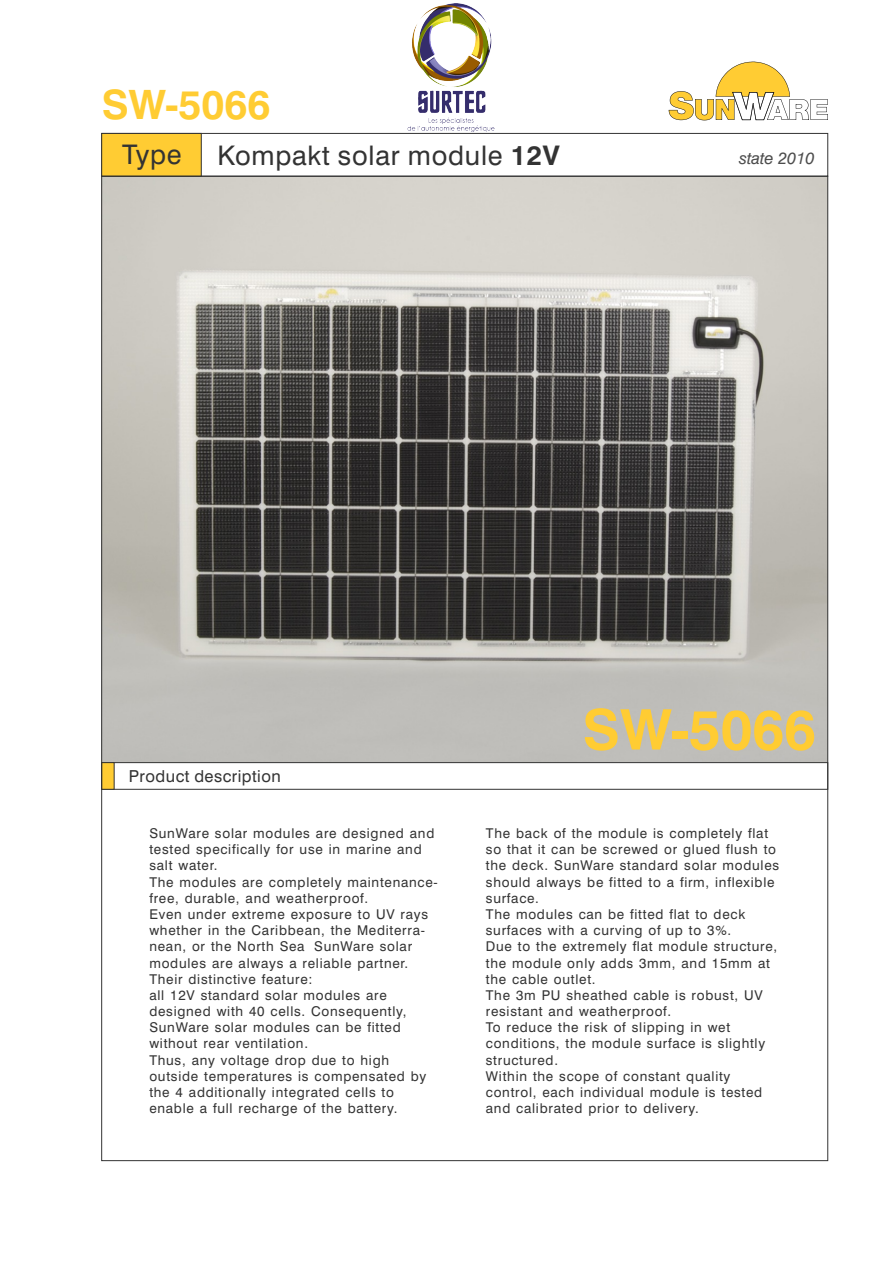
<style>
.page{position:relative;width:893px;height:1263px;background:#fff}
.page>*{position:absolute;margin:0;border:0;box-sizing:border-box;transform-origin:0 0}
.t1{font:700 55.95px "Swiss 721 BT";color:#fc3}
.t2{font:700 40.5px "Swiss 721 BT";color:#fc3}
.t3{font:27px "Swiss 721 BT";letter-spacing:.025em;color:#333}
.t4{font:16.5px "Swiss 721 BT";letter-spacing:.025em;color:#333}
.t5{font:italic 16.5px "Swiss 721 BT";color:#4d4d4d}
.t6{font:13.5px/16.2px "Swiss 721 BT";letter-spacing:.055em;color:#333}
.s1{font-weight:700}
</style>
<div class="page">
<img style="left:103px;top:178px;width:723px;height:584px">
<div style="left:101px;top:762px;width:727px;height:28px;background:#fff;border:1px solid #333"></div>
<div style="left:101px;top:762px;width:14px;height:28px;background:#fc3;border:1px solid #333"></div>
<div style="left:101px;top:133px;width:727px;height:44px;background:#fff;border:1px solid #333"></div>
<div style="left:101px;top:133px;width:101px;height:44px;background:#fc3;border:1px solid #333"></div>
<svg style="left:669px;top:62px;width:159px;height:58px"></svg>
<img style="left:407px;top:4px;width:88px;height:128px">
<h2 class="t2" style="left:102px;top:88px;width:170px">SW-5066</h2>
<h3 class="t3" style="left:122px;top:143px;width:61px">Type</h3>
<h3 class="t3" style="left:218px;top:144px;width:344px">Kompakt solar module <span class="s1">12V</span></h3>
<p class="t5" style="left:739px;top:151px;width:77px">state 2010</p>
<p class="t4" style="left:129px;top:769px;width:154px">Product description</p>
<h1 class="t1" style="left:582px;top:707px;width:235px">SW-5066</h1>
<p class="t6" style="left:149px;top:826px;width:290px">SunWare solar modules are designed and tested specifically for use in marine and salt water.<br>The modules are completely maintenance&shy;free, durable, and weatherproof.<br>Even under extreme exposure to UV rays whether in the Caribbean, the Mediterra&shy;nean, or the North Sea SunWare solar modules are always a reliable partner.<br>Their distinctive feature:<br>all 12V standard solar modules are designed with 40 cells. Consequently, SunWare solar modules can be fitted without rear ventilation.<br>Thus, any voltage drop due to high outside temperatures is compensated by the 4 additionally integrated cells to enable a full recharge of the battery.</p>
<p class="t6" style="left:486px;top:826px;width:295px">The back of the module is completely flat so that it can be screwed or glued flush to the deck. SunWare standard solar modules should always be fitted to a firm, inflexible surface.<br>The modules can be fitted flat to deck surfaces with a curving of up to 3%.<br>Due to the extremely flat module structure, the module only adds 3mm, and 15mm at the cable outlet.<br>The 3m PU sheathed cable is robust, UV resistant and weatherproof.<br>To reduce the risk of slipping in wet conditions, the module surface is slightly structured.<br>Within the scope of constant quality control, each individual module is tested and calibrated prior to delivery.</p>
</div>
